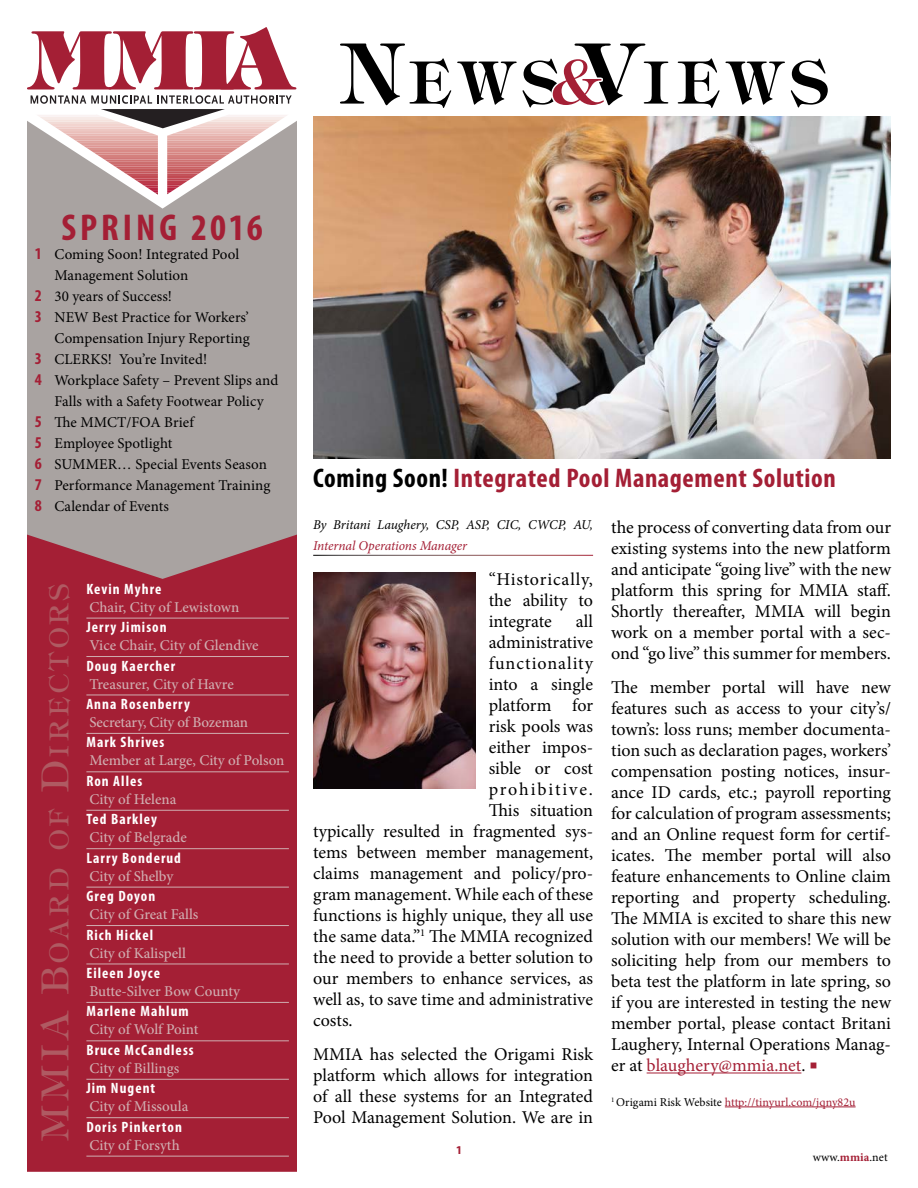
<style>
.page{position:relative;width:918px;height:1188px;background:#fff}
.page>*{position:absolute;margin:0;border:0;box-sizing:border-box;transform-origin:0 0}
.t1{font:600 58.8px "Tiffany";letter-spacing:.12em;color:#000}
.t2{font:700 condensed 37.5px "Myriad Pro";letter-spacing:.105em;color:#a41f35}
.t3{font:37.5px "Tiffany";color:#af5a62}
.t4{font:700 condensed 27px "Myriad Pro";letter-spacing:.025em;color:#a41f35}
.t5{font:26.25px "Tiffany";letter-spacing:.105em;color:#af5a62}
.t6{font:18px/21px "Minion Pro";color:#000;text-align:justify}
.t7{font:18px "Minion Pro";letter-spacing:.055em;color:#000}
.t8{font:18px "Minion Pro";letter-spacing:.1em;color:#000}
.t9{font:15px "Minion Pro";color:#000}
.t10{font:500 15px "Minion Pro";letter-spacing:-.005em;color:#d0adb0}
.t11{font:700 condensed 15px "Myriad Pro";letter-spacing:.07em;color:#fff}
.t12{font:italic 13.5px "Minion Pro";letter-spacing:-.01em;color:#000}
.t13{font:italic 13.5px "Minion Pro";letter-spacing:-.01em;color:#a41f35}
.t14{font:12px "Minion Pro";letter-spacing:.005em;color:#a41f35}
.t15{font:12px "Minion Pro";letter-spacing:.01em;color:#000}
.t16{font:700 12px "Myriad Pro";color:#a41f35}
.s1{font-size:84px}
.s2{font-style:italic;font-size:60px;color:#a41f35}
.s3{font-family:"Myriad Pro";font-weight:700;font-stretch:condensed;font-size:16.5px;color:#a41f35}
.s4{font-size:37.5px}
.s5{color:#000}
.s6{color:#a41f35}
.s7{font-weight:700;color:#a41f35}
</style>
<div class="page">
<svg style="left:27px;top:27px;width:269px;height:62px"></svg>
<svg style="left:30px;top:95px;width:262px;height:26px"></svg>
<svg style="left:27px;top:121px;width:270px;height:414px;background:#afa7a5"></svg>
<div style="left:27px;top:535px;width:270px;height:637px;background:#a41f35"></div>
<hr style="left:86px;top:618px;width:203px;height:1px;background:#d0adb0">
<hr style="left:86px;top:656px;width:203px;height:1px;background:#d0adb0">
<hr style="left:86px;top:695px;width:203px;height:1px;background:#d0adb0">
<hr style="left:86px;top:733px;width:203px;height:1px;background:#d0adb0">
<hr style="left:86px;top:771px;width:203px;height:1px;background:#d0adb0">
<hr style="left:86px;top:810px;width:203px;height:1px;background:#d0adb0">
<hr style="left:86px;top:848px;width:203px;height:1px;background:#d0adb0">
<hr style="left:86px;top:887px;width:203px;height:1px;background:#d0adb0">
<hr style="left:86px;top:925px;width:203px;height:1px;background:#d0adb0">
<hr style="left:86px;top:964px;width:203px;height:1px;background:#d0adb0">
<hr style="left:86px;top:1002px;width:203px;height:1px;background:#d0adb0">
<hr style="left:86px;top:1040px;width:203px;height:1px;background:#d0adb0">
<hr style="left:86px;top:1079px;width:203px;height:1px;background:#d0adb0">
<hr style="left:86px;top:1117px;width:203px;height:1px;background:#d0adb0">
<hr style="left:86px;top:1156px;width:203px;height:1px;background:#d0adb0">
<hr style="left:647px;top:1073px;width:154px;height:1px;background:#a41f35">
<hr style="left:725px;top:1107px;width:131px;height:1px;background:#a41f35">
<img style="left:313px;top:573px;width:162px;height:216px">
<img style="left:313px;top:117px;width:578px;height:342px">
<h1 class="t1" style="left:341px;top:46px;width:489px"><span class="s1">N</span>EWS<span class="s2">&amp;</span><span class="s1">V</span>IEWS</h1>
<h2 class="t2" style="left:62px;top:204px;width:203px">SPRING 2016</h2>
<p class="t9" style="left:35px;top:245px;width:206px"><span class="s3">1</span> Coming Soon! Integrated Pool</p>
<p class="t9" style="left:54px;top:266px;width:135px">Management Solution</p>
<p class="t9" style="left:35px;top:287px;width:139px"><span class="s3">2</span> 30 years of Success!</p>
<p class="t9" style="left:35px;top:308px;width:215px"><span class="s3">3</span> NEW Best Practice for Workers’</p>
<p class="t9" style="left:54px;top:329px;width:197px">Compensation Injury Reporting</p>
<p class="t9" style="left:35px;top:350px;width:174px"><span class="s3">3</span> CLERKS! You’re Invited!</p>
<p class="t9" style="left:35px;top:371px;width:245px"><span class="s3">4</span> Workplace Safety – Prevent Slips and</p>
<p class="t9" style="left:54px;top:392px;width:211px">Falls with a Safety Footwear Policy</p>
<p class="t9" style="left:35px;top:413px;width:160px"><span class="s3">5</span> The MMCT/FOA Brief</p>
<p class="t9" style="left:35px;top:434px;width:139px"><span class="s3">5</span> Employee Spotlight</p>
<p class="t9" style="left:35px;top:455px;width:234px"><span class="s3">6</span> SUMMER… Special Events Season</p>
<p class="t9" style="left:35px;top:476px;width:237px"><span class="s3">7</span> Performance Management Training</p>
<p class="t9" style="left:35px;top:497px;width:135px"><span class="s3">8</span> Calendar of Events</p>
<h3 class="t5" style="left:43px;top:963px;width:381px;rotate:-90deg">oard of <span class="s4">D</span>irectors</h3>
<p class="t11" style="left:86px;top:579px;width:76px">Kevin Myhre</p>
<p class="t10" style="left:89px;top:597px;width:152px">Chair, City of Lewistown</p>
<p class="t11" style="left:86px;top:618px;width:82px">Jerry Jimison</p>
<p class="t10" style="left:89px;top:635px;width:171px">Vice Chair, City of Glendive</p>
<p class="t11" style="left:86px;top:656px;width:90px">Doug Kaercher</p>
<p class="t10" style="left:89px;top:674px;width:146px">Treasurer, City of Havre</p>
<p class="t11" style="left:86px;top:695px;width:105px">Anna Rosenberry</p>
<p class="t10" style="left:89px;top:712px;width:160px">Secretary, City of Bozeman</p>
<p class="t11" style="left:86px;top:733px;width:79px">Mark Shrives</p>
<p class="t10" style="left:89px;top:751px;width:197px">Member at Large, City of Polson</p>
<p class="t11" style="left:86px;top:772px;width:57px">Ron Alles</p>
<p class="t10" style="left:89px;top:789px;width:89px">City of Helena</p>
<p class="t11" style="left:86px;top:810px;width:72px">Ted Barkley</p>
<p class="t10" style="left:89px;top:827px;width:99px">City of Belgrade</p>
<p class="t11" style="left:86px;top:848px;width:96px">Larry Bonderud</p>
<p class="t10" style="left:89px;top:866px;width:85px">City of Shelby</p>
<p class="t11" style="left:86px;top:887px;width:70px">Greg Doyon</p>
<p class="t10" style="left:89px;top:904px;width:111px">City of Great Falls</p>
<p class="t11" style="left:86px;top:925px;width:68px">Rich Hickel</p>
<p class="t10" style="left:89px;top:943px;width:98px">City of Kalispell</p>
<p class="t11" style="left:86px;top:964px;width:75px">Eileen Joyce</p>
<p class="t10" style="left:89px;top:981px;width:152px">Butte-Silver Bow County</p>
<p class="t11" style="left:86px;top:1002px;width:104px">Marlene Mahlum</p>
<p class="t10" style="left:89px;top:1020px;width:111px">City of Wolf Point</p>
<p class="t11" style="left:86px;top:1041px;width:109px">Bruce McCandless</p>
<p class="t10" style="left:89px;top:1058px;width:92px">City of Billings</p>
<p class="t11" style="left:86px;top:1079px;width:70px">Jim Nugent</p>
<p class="t10" style="left:89px;top:1096px;width:101px">City of Missoula</p>
<p class="t11" style="left:86px;top:1117px;width:97px">Doris Pinkerton</p>
<p class="t10" style="left:89px;top:1135px;width:92px">City of Forsyth</p>
<h2 class="t3" style="left:32px;top:1141px;width:176px;rotate:-90deg">MMIA B</h2>
<h3 class="t4" style="left:313px;top:462px;width:524px"><span class="s5">Coming Soon!</span> Integrated Pool Management Solution</h3>
<p class="t12" style="left:313px;top:516px;width:281px">By Britani Laughery, CSP, ASP, CIC, CWCP, AU,</p>
<p class="t13" style="left:313px;top:537px;width:155px">Internal Operations Manager</p>
<p class="t6" style="left:489px;top:569px;width:106px">“Historically, the ability to integrate</p>
<p class="t6" style="left:576px;top:611px;width:19px">all</p>
<p class="t6" style="left:489px;top:632px;width:106px">administrative</p>
<p class="t7" style="left:489px;top:651px;width:106px">functionality</p>
<p class="t6" style="left:489px;top:674px;width:106px">into a single</p>
<p class="t6" style="left:489px;top:695px;width:106px">platform for</p>
<p class="t6" style="left:489px;top:716px;width:106px">risk pools was</p>
<p class="t6" style="left:489px;top:737px;width:106px">either impos-</p>
<p class="t6" style="left:489px;top:758px;width:106px">sible or cost</p>
<p class="t8" style="left:489px;top:777px;width:106px">prohibitive.</p>
<p class="t6" style="left:489px;top:800px;width:106px">This situation</p>
<p class="t6" style="left:313px;top:821px;width:281px">typically resulted in fragmented sys-</p>
<p class="t6" style="left:313px;top:842px;width:281px">tems between member management,</p>
<p class="t6" style="left:313px;top:863px;width:281px">claims management and policy/pro-</p>
<p class="t6" style="left:313px;top:884px;width:281px">gram management. While each of these</p>
<p class="t6" style="left:313px;top:905px;width:281px">functions is highly unique, they all use</p>
<p class="t6" style="left:313px;top:926px;width:281px">the same data.”<sup>1</sup> The MMIA recognized</p>
<p class="t6" style="left:313px;top:947px;width:281px">the need to provide a better solution to</p>
<p class="t6" style="left:313px;top:968px;width:281px">our members to enhance services, as</p>
<p class="t6" style="left:313px;top:989px;width:281px">well as, to save time and administrative</p>
<p class="t6" style="left:313px;top:1010px;width:41px">costs.</p>
<p class="t6" style="left:313px;top:1044px;width:281px">MMIA has selected the Origami Risk platform which allows for integration of all these systems for an Integrated Pool Management Solution. We are in</p>
<p class="t16" style="left:456px;top:1142px;width:8px">1</p>
<p class="t6" style="left:611px;top:517px;width:281px">the process of converting data from our existing systems into the new platform and anticipate “going live” with the new platform this spring for MMIA staff.<br>Shortly thereafter, MMIA will begin work on a member portal with a sec&shy;ond “go live” this summer for members.</p>
<p class="t6" style="left:611px;top:677px;width:281px">The member portal will have new features such as access to your city’s/ town’s: loss runs; member documenta&shy;tion such as declaration pages, workers’ compensation posting notices, insur&shy;ance ID cards, etc.; payroll reporting for calculation of program assessments; and an Online request form for certif&shy;icates. The member portal will also feature enhancements to Online claim reporting and property scheduling.<br>The MMIA is excited to share this new solution with our members! We will be soliciting help from our members to beta test the platform in late spring, so if you are interested in testing the new member portal, please contact Britani Laughery, Internal Operations Manag&shy;er at <span class="s6">blaughery@mmia.net</span>. <span class="s6">○</span></p>
<p class="t14" style="left:611px;top:1094px;width:246px"><sup>1</sup> <span class="s5">Origami Risk Website</span> http://tinyurl.com/jqny82u</p>
<p class="t15" style="left:813px;top:1149px;width:76px">www.<span class="s7">mmia</span>.net</p>
</div>
